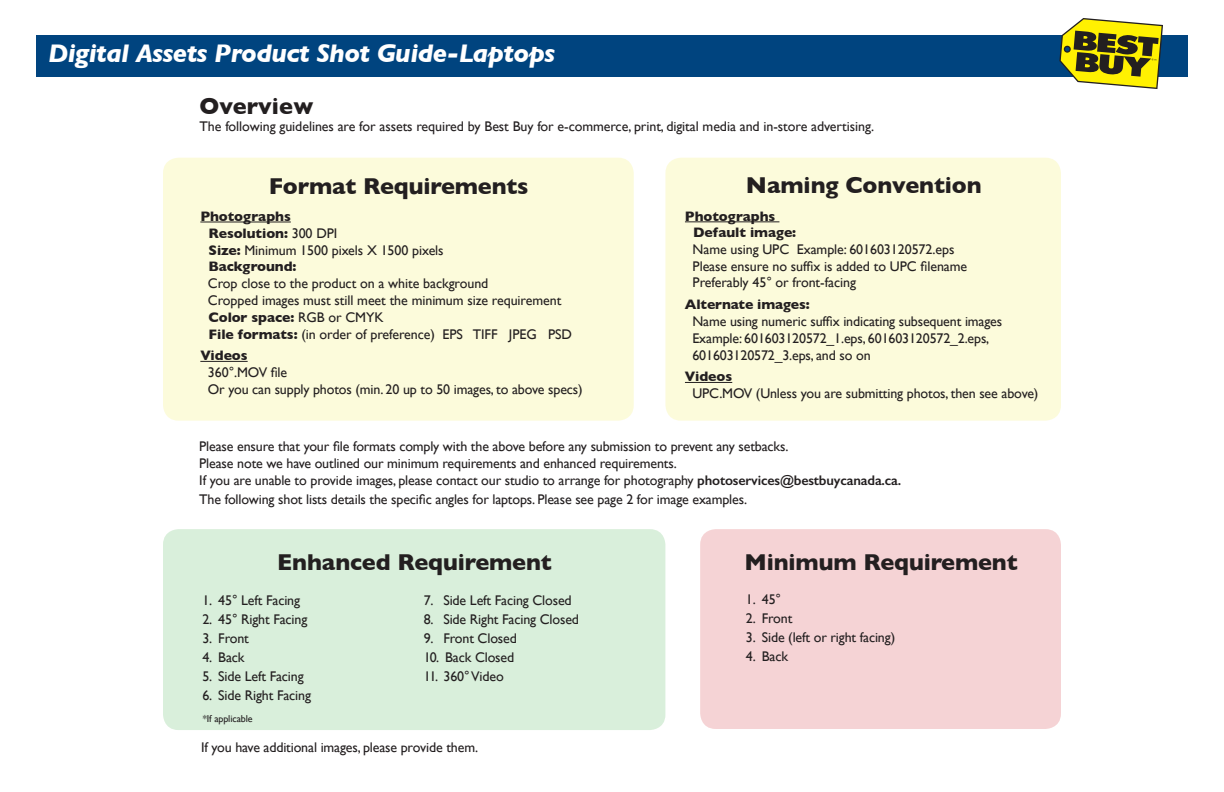
<style>
.page{position:relative;width:1224px;height:792px;background:#fff}
.page>*{position:absolute;margin:0;border:0;box-sizing:border-box;transform-origin:0 0}
.t1{font:italic 700 26px "Gill Sans";letter-spacing:-.02em;color:#fff}
.t2{font:700 23.4px "Gill Sans";letter-spacing:-.005em;color:#231f20}
.t3{font:14px/16.6px "Gill Sans";letter-spacing:-.01em;color:#231f20}
.t4{font:700 14px "Gill Sans";letter-spacing:-.005em;color:#231f20}
.t5{font:10px "Gill Sans";letter-spacing:-.01em;color:#231f20}
.s1{font-weight:400}
.s2{font-weight:700}
.s3{font-weight:600}
</style>
<div class="page">
<div style="left:36px;top:35px;width:1152px;height:42px;background:#00447f"></div>
<svg style="left:1059px;top:18px;width:104px;height:71px"></svg>
<div style="left:163px;top:158px;width:471px;height:263px;background:#fcfbdb;border-radius:16px"></div>
<div style="left:665px;top:158px;width:396px;height:263px;background:#fcfbdb;border-radius:16px"></div>
<div style="left:163px;top:529px;width:502px;height:201px;background:#d9efdb;border-radius:16px"></div>
<div style="left:700px;top:529px;width:361px;height:200px;background:#f5d3d5;border-radius:16px"></div>
<hr style="left:200px;top:222px;width:91px;height:1px;background:#231f20">
<hr style="left:200px;top:361px;width:48px;height:1px;background:#231f20">
<hr style="left:685px;top:222px;width:94px;height:1px;background:#231f20">
<hr style="left:685px;top:382px;width:47px;height:1px;background:#231f20">
<p class="t1" style="left:48px;top:38px;width:508px">Digital Assets Product Shot Guide-Laptops</p>
<p class="t2" style="left:200px;top:88px;width:115px">Overview</p>
<p class="t3" style="left:200px;top:118px;width:676px">The following guidelines are for assets required by Best Buy for e-commerce, print, digital media and in-store advertising.</p>
<p class="t2" style="left:269px;top:168px;width:261px">Format Requirements</p>
<p class="t2" style="left:746px;top:167px;width:237px">Naming Convention</p>
<p class="t4" style="left:200px;top:205px;width:92px">Photographs</p>
<p class="t4" style="left:209px;top:222px;width:130px">Resolution: <span class="s1">300 DPI</span></p>
<p class="t3" style="left:209px;top:241px;width:237px"><span class="s2">Size:</span> Minimum 1500 pixels X 1500 pixels</p>
<p class="t4" style="left:209px;top:256px;width:89px">Background:</p>
<p class="t3" style="left:208px;top:275px;width:282px">Crop close to the product on a white background</p>
<p class="t3" style="left:208px;top:292px;width:355px">Cropped images must still meet the minimum size requirement</p>
<p class="t4" style="left:209px;top:306px;width:177px">Color space: <span class="s1">RGB or CMYK</span></p>
<p class="t3" style="left:209px;top:325px;width:365px"><span class="s2">File formats:</span> (in order of preference) EPS TIFF JPEG PSD</p>
<p class="t4" style="left:200px;top:345px;width:49px">Videos</p>
<p class="t3" style="left:208px;top:364px;width:81px">360°.MOV file</p>
<p class="t3" style="left:208px;top:381px;width:376px">Or you can supply photos (min. 20 up to 50 images, to above specs)</p>
<p class="t4" style="left:685px;top:205px;width:92px">Photographs</p>
<p class="t4" style="left:693px;top:222px;width:105px">Default image:</p>
<p class="t3" style="left:693px;top:241px;width:276px">Name using UPC Example: 601603120572.eps<br>Please ensure no suffix is added to UPC filename</p>
<p class="t3" style="left:693px;top:274px;width:165px">Preferably 45° or front-facing</p>
<p class="t4" style="left:685px;top:293px;width:126px">Alternate images:</p>
<p class="t3" style="left:692px;top:313px;width:311px">Name using numeric suffix indicating subsequent images</p>
<p class="t3" style="left:692px;top:330px;width:298px">Example: 601603120572_1.eps, 601603120572_2.eps,</p>
<p class="t3" style="left:692px;top:346px;width:180px">601603120572_3.eps, and so on</p>
<p class="t4" style="left:685px;top:366px;width:49px">Videos</p>
<p class="t3" style="left:692px;top:385px;width:348px">UPC.MOV (Unless you are submitting photos, then see above)</p>
<p class="t3" style="left:199px;top:438px;width:591px">Please ensure that your file formats comply with the above before any submission to prevent any setbacks.</p>
<p class="t3" style="left:199px;top:455px;width:479px">Please note we have outlined our minimum requirements and enhanced requirements.</p>
<p class="t3" style="left:199px;top:472px;width:704px">If you are unable to provide images, please contact our studio to arrange for photography <span class="s3">photoservices@bestbuycanada.ca.</span></p>
<p class="t3" style="left:199px;top:490px;width:549px">The following shot lists details the specific angles for laptops. Please see page 2 for image examples.</p>
<p class="t2" style="left:277px;top:543px;width:276px">Enhanced Requirement</p>
<p class="t2" style="left:744px;top:543px;width:275px">Minimum Requirement</p>
<p class="t3" style="left:202px;top:592px;width:99px">1. 45° Left Facing</p>
<p class="t3" style="left:202px;top:611px;width:107px">2. 45° Right Facing</p>
<p class="t3" style="left:202px;top:630px;width:48px">3. Front</p>
<p class="t3" style="left:202px;top:649px;width:44px">4. Back</p>
<p class="t3" style="left:202px;top:668px;width:103px">5. Side Left Facing</p>
<p class="t3" style="left:202px;top:687px;width:110px">6. Side Right Facing</p>
<p class="t5" style="left:203px;top:713px;width:51px">*If applicable</p>
<p class="t3" style="left:424px;top:592px;width:149px">7. Side Left Facing Closed</p>
<p class="t3" style="left:424px;top:611px;width:157px">8. Side Right Facing Closed</p>
<p class="t3" style="left:424px;top:630px;width:95px">9. Front Closed</p>
<p class="t3" style="left:424px;top:649px;width:92px">10. Back Closed</p>
<p class="t3" style="left:424px;top:668px;width:81px">11. 360° Video</p>
<p class="t3" style="left:201px;top:739px;width:279px">If you have additional images, please provide them.</p>
<p class="t3" style="left:746px;top:591px;width:37px">1. 45°</p>
<p class="t3" style="left:746px;top:610px;width:48px">2. Front</p>
<p class="t3" style="left:746px;top:629px;width:151px">3. Side (left or right facing)</p>
<p class="t3" style="left:746px;top:648px;width:44px">4. Back</p>
</div>
